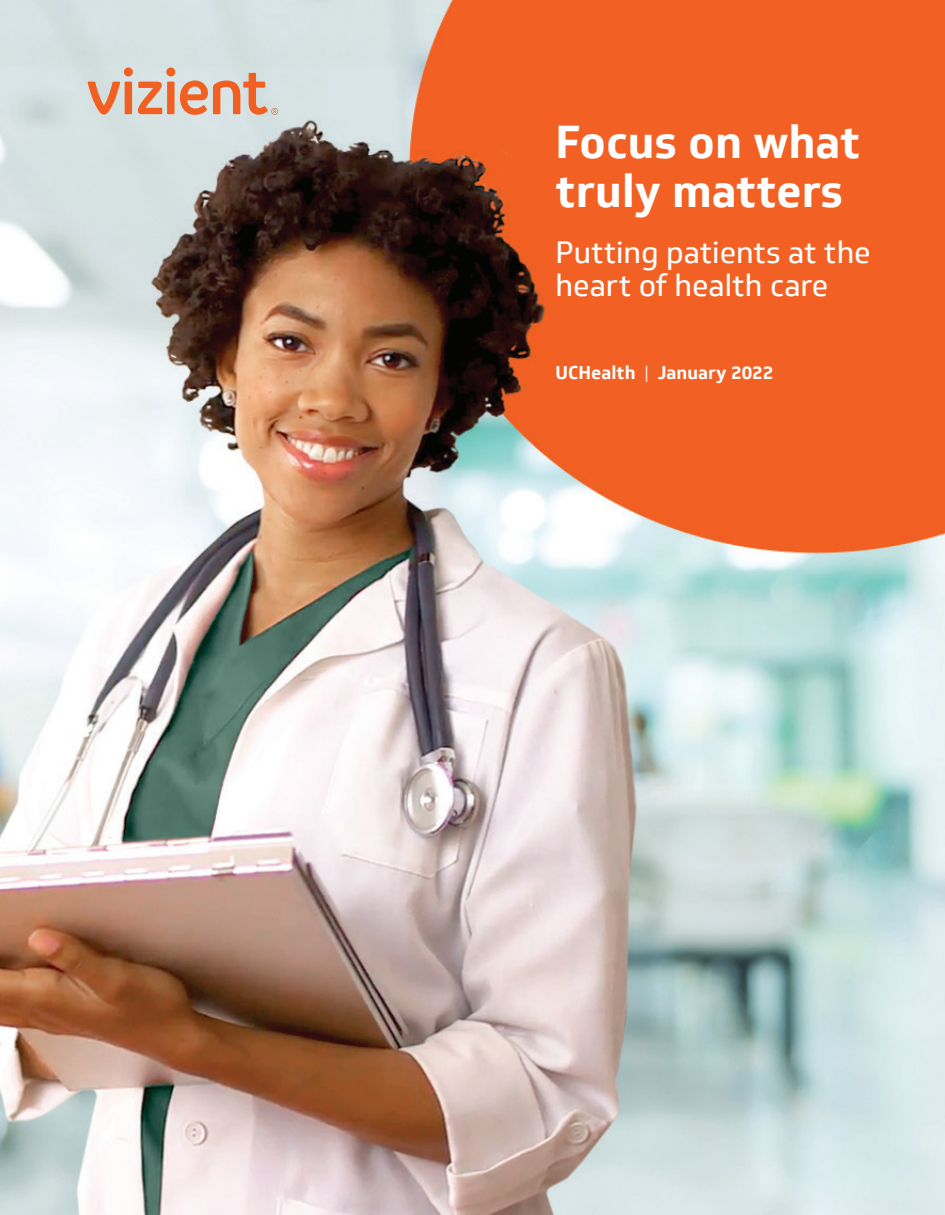
<style>
.page{position:relative;width:945px;height:1215px;background:#fff}
.page>*{position:absolute;margin:0;border:0;box-sizing:border-box;transform-origin:0 0}
.t1{font:700 45px/49.5px "Soleto";color:#fff}
.t2{font:30px/33px "Soleto";color:#fff}
.t3{font:700 18px "Soleto";color:#fff}
.s1{font-weight:300}
</style>
<div class="page">
<img style="left:0;top:0;width:945px;height:1215px">
<svg style="left:88px;top:68px;width:190px;height:47px;background:#dfb5a1"></svg>
<h1 class="t1" style="left:556px;top:117px;width:306px">Focus on what truly matters</h1>
<p class="t2" style="left:556px;top:236px;width:317px">Putting patients at the heart of health care</p>
<p class="t3" style="left:556px;top:361px;width:219px">UCHealth <span class="s1">|</span> January 2022</p>
</div>
